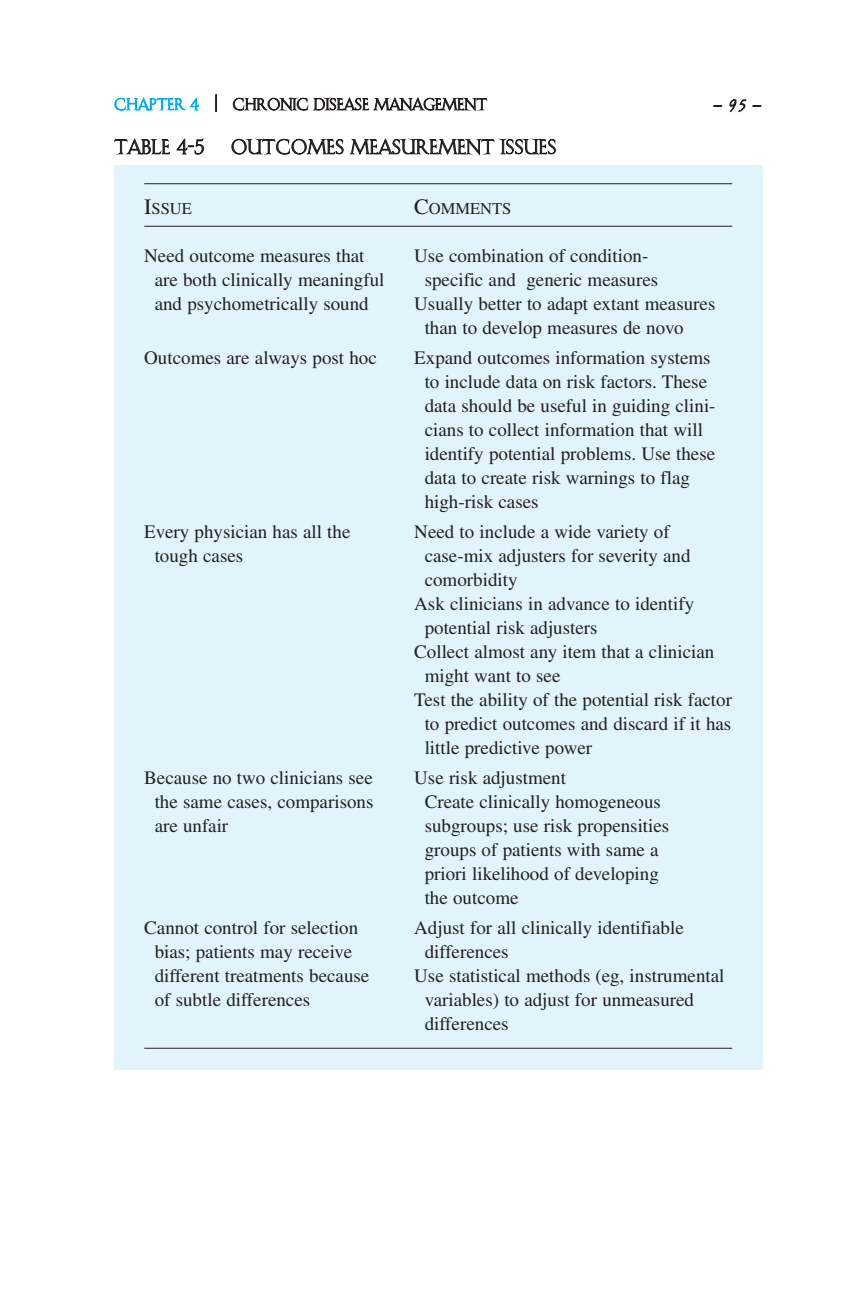
<style>
.page{position:relative;width:864px;height:1296px;background:#fff}
.page>*{position:absolute;margin:0;border:0;box-sizing:border-box;transform-origin:0 0}
.t1{font:20px "Schneidler Initials CS";letter-spacing:.03em;color:#231f20}
.t2{font:19px/24px "Times";color:#231f20}
.t3{font:16.4px "Times";color:#231f20}
.t4{font:16px "Schneidler Initials CS";letter-spacing:.03em;color:#231f20}
.t5{font:300 16px "Schneidler BT";color:#231f20}
.s1{color:#00aeef}
.s2{font-family:"Mathematical Pi Three"}
.s3{font-style:italic}
.s4{font-size:22px}
</style>
<div class="page">
<div style="left:114px;top:165px;width:649px;height:905px;background:#e1f4fc"></div>
<p class="t4" style="left:114px;top:95px;width:374px"><span class="s1">CHAPTER 4</span> <span class="s2">-</span> CHRONIC DISEASE MANAGEMENT</p>
<p class="t5" style="left:714px;top:98px;width:49px">– <span class="s3">95</span> –</p>
<p class="t1" style="left:115px;top:135px;width:91px">TABLE 4-5</p>
<p class="t1" style="left:231px;top:135px;width:327px">OUTCOMES MEASUREMENT ISSUES</p>
<p class="t3" style="left:144px;top:203px;width:49px"><span class="s4">I</span>SSUE</p>
<p class="t3" style="left:414px;top:203px;width:99px"><span class="s4">C</span>OMMENTS</p>
<p class="t2" style="left:144px;top:245px;width:222px">Need outcome measures that</p>
<p class="t2" style="left:414px;top:245px;width:236px">Use combination of condition-</p>
<p class="t2" style="left:155px;top:269px;width:231px">are both clinically meaningful</p>
<p class="t2" style="left:425px;top:269px;width:235px">specific and generic measures</p>
<p class="t2" style="left:155px;top:293px;width:216px">and psychometrically sound</p>
<p class="t2" style="left:425px;top:293px;width:292px;text-indent:-10px">Usually better to adapt extant measures than to develop measures de novo</p>
<p class="t2" style="left:144px;top:347px;width:234px">Outcomes are always post hoc</p>
<p class="t2" style="left:425px;top:347px;width:292px;text-indent:-10px">Expand outcomes information systems to include data on risk factors. These data should be useful in guiding clini&shy;cians to collect information that will identify potential problems. Use these data to create risk warnings to flag high-risk cases</p>
<p class="t2" style="left:144px;top:521px;width:208px">Every physician has all the</p>
<p class="t2" style="left:414px;top:521px;width:257px">Need to include a wide variety of</p>
<p class="t2" style="left:155px;top:545px;width:90px">tough cases</p>
<p class="t2" style="left:425px;top:545px;width:267px">case-mix adjusters for severity and</p>
<p class="t2" style="left:425px;top:569px;width:94px">comorbidity</p>
<p class="t2" style="left:414px;top:593px;width:281px">Ask clinicians in advance to identify</p>
<p class="t2" style="left:425px;top:617px;width:174px">potential risk adjusters</p>
<p class="t2" style="left:414px;top:641px;width:302px">Collect almost any item that a clinician</p>
<p class="t2" style="left:425px;top:665px;width:137px">might want to see</p>
<p class="t2" style="left:414px;top:689px;width:319px">Test the ability of the potential risk factor</p>
<p class="t2" style="left:425px;top:713px;width:308px">to predict outcomes and discard if it has</p>
<p class="t2" style="left:425px;top:737px;width:169px">little predictive power</p>
<p class="t2" style="left:144px;top:767px;width:230px">Because no two clinicians see</p>
<p class="t2" style="left:414px;top:767px;width:153px">Use risk adjustment</p>
<p class="t2" style="left:155px;top:791px;width:220px">the same cases, comparisons</p>
<p class="t2" style="left:425px;top:791px;width:238px">Create clinically homogeneous</p>
<p class="t2" style="left:155px;top:815px;width:75px">are unfair</p>
<p class="t2" style="left:425px;top:815px;width:246px">subgroups; use risk propensities groups of patients with same a priori likelihood of developing the outcome</p>
<p class="t2" style="left:144px;top:917px;width:216px">Cannot control for selection</p>
<p class="t2" style="left:414px;top:917px;width:271px">Adjust for all clinically identifiable</p>
<p class="t2" style="left:155px;top:941px;width:199px">bias; patients may receive</p>
<p class="t2" style="left:425px;top:941px;width:85px">differences</p>
<p class="t2" style="left:155px;top:965px;width:216px">different treatments because</p>
<p class="t2" style="left:414px;top:965px;width:312px">Use statistical methods (eg, instrumental</p>
<p class="t2" style="left:155px;top:989px;width:157px">of subtle differences</p>
<p class="t2" style="left:425px;top:989px;width:271px">variables) to adjust for unmeasured differences</p>
</div>
